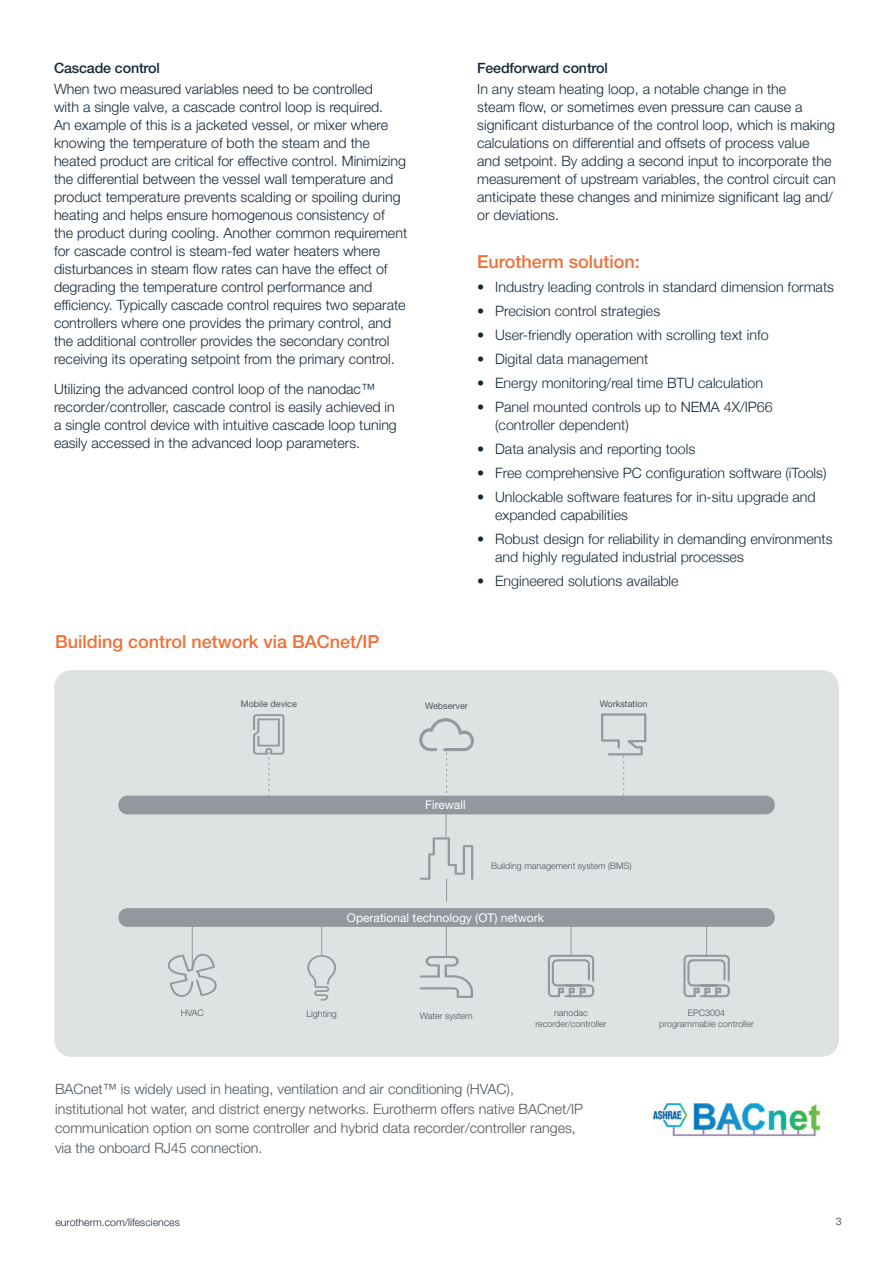
<style>
.page{position:relative;width:893px;height:1263px;background:#fff}
.page>*{position:absolute;margin:0;border:0;box-sizing:border-box;transform-origin:0 0}
.Orange_Subheads_12_1{font:500 18px "Helvetica Neue LT Std";color:#f26e34}
.Body_9_5_12__8{font:300 14.25px/18px "Helvetica Neue LT Std";color:#172938}
.t1{font:300 14.25px/18px "Helvetica Neue";color:#172938}
.t2{font:300 14.25px/19.5px "Helvetica Neue LT Std";color:#4d545a}
.Tertiary_Head_9_5_12{font:500 14.25px "Helvetica Neue LT Std";letter-spacing:-.01em;color:#172938}
.t3{font:12px "Helvetica Neue LT Std";color:#fff}
.t4{font:300 10.5px "Helvetica Neue LT Std";color:#172938}
.t5{font:300 9px "Helvetica Neue LT Std";color:#4d545a}
.t6{font:9px "Helvetica Neue LT Std";color:#4d545a}
</style>
<div class="page">
<div style="left:54px;top:670px;width:785px;height:387px;background:#dfe2e3;border-radius:17px"></div>
<svg style="left:307px;top:927px;width:29px;height:74px"></svg>
<hr style="left:446px;top:925px;width:1px;height:32px;background:#94979d">
<svg style="left:420px;top:956px;width:53px;height:42px"></svg>
<hr style="left:192px;top:925px;width:1px;height:43px;background:#94979d">
<svg style="left:168px;top:954px;width:49px;height:43px"></svg>
<hr style="left:571px;top:924px;width:1px;height:32px;background:#94979d">
<svg style="left:548px;top:954px;width:47px;height:44px"></svg>
<hr style="left:706px;top:924px;width:1px;height:32px;background:#94979d">
<svg style="left:683px;top:954px;width:47px;height:44px"></svg>
<img style="left:652px;top:1103px;width:169px;height:34px">
<svg style="left:253px;top:714px;width:31px;height:82px"></svg>
<svg style="left:419px;top:718px;width:55px;height:78px"></svg>
<svg style="left:600px;top:713px;width:47px;height:83px"></svg>
<svg style="left:420px;top:814px;width:53px;height:88px"></svg>
<div style="left:118px;top:796px;width:657px;height:18px;background:#94979d;border-radius:9px"></div>
<div style="left:118px;top:908px;width:657px;height:19px;background:#94979d;border-radius:9px"></div>
<p class="Tertiary_Head_9_5_12" style="left:54px;top:60px;width:107px">Cascade control</p>
<p class="Body_9_5_12__8" style="left:54px;top:80px;width:355px">When two measured variables need to be controlled<br>with a single valve, a cascade control loop is required.<br>An example of this is a jacketed vessel, or mixer where knowing the temperature of both the steam and the heated product are critical for effective control. Minimizing the differential between the vessel wall temperature and product temperature prevents scalding or spoiling during heating and helps ensure homogenous consistency of the product during cooling. Another common requirement for cascade control is steam-fed water heaters where disturbances in steam flow rates can have the effect of degrading the temperature control performance and efficiency. Typically cascade control requires two separate controllers where one provides the primary control, and the additional controller provides the secondary control receiving its operating setpoint from the primary control.</p>
<p class="Body_9_5_12__8" style="left:54px;top:380px;width:344px">Utilizing the advanced control loop of the nanodac™ recorder/controller, cascade control is easily achieved in a single control device with intuitive cascade loop tuning easily accessed in the advanced loop parameters.</p>
<p class="Orange_Subheads_12_1" style="left:55px;top:631px;width:326px">Building control network via BACnet/IP</p>
<p class="Tertiary_Head_9_5_12" style="left:477px;top:60px;width:132px">Feedforward control</p>
<p class="Body_9_5_12__8" style="left:477px;top:80px;width:360px">In any steam heating loop, a notable change in the<br>steam flow, or sometimes even pressure can cause a significant disturbance of the control loop, which is making calculations on differential and offsets of process value and setpoint. By adding a second input to incorporate the measurement of upstream variables, the control circuit can anticipate these changes and minimize significant lag and/ or deviations.</p>
<p class="Orange_Subheads_12_1" style="left:477px;top:251px;width:164px">Eurotherm solution:</p>
<p class="t1" style="left:477px;top:277px;width:358px">• Industry leading controls in standard dimension formats</p>
<p class="t1" style="left:477px;top:301px;width:184px">• Precision control strategies</p>
<p class="t1" style="left:477px;top:325px;width:293px">• User-friendly operation with scrolling text info</p>
<p class="t1" style="left:477px;top:349px;width:173px">• Digital data management</p>
<p class="t1" style="left:477px;top:373px;width:287px">• Energy monitoring/real time BTU calculation</p>
<p class="t1" style="left:495px;top:397px;width:279px;text-indent:-18px">• Panel mounted controls up to NEMA 4X/IP66 (controller dependent)</p>
<p class="t1" style="left:477px;top:439px;width:220px">• Data analysis and reporting tools</p>
<p class="t1" style="left:477px;top:463px;width:351px">• Free comprehensive PC configuration software (iTools)</p>
<p class="t1" style="left:495px;top:487px;width:322px;text-indent:-18px">• Unlockable software features for in-situ upgrade and expanded capabilities</p>
<p class="t1" style="left:495px;top:529px;width:339px;text-indent:-18px">• Robust design for reliability in demanding environments and highly regulated industrial processes</p>
<p class="t1" style="left:477px;top:571px;width:203px">• Engineered solutions available</p>
<p class="t6" style="left:241px;top:698px;width:58px">Mobile device</p>
<p class="t6" style="left:425px;top:701px;width:44px">Webserver</p>
<p class="t6" style="left:600px;top:698px;width:49px">Workstation</p>
<p class="t3" style="left:425px;top:798px;width:42px">Firewall</p>
<p class="t5" style="left:491px;top:860px;width:142px">Building management system (BMS)</p>
<p class="t3" style="left:347px;top:910px;width:198px">Operational technology (OT) network</p>
<p class="t5" style="left:181px;top:1008px;width:25px">HVAC</p>
<p class="t5" style="left:306px;top:1008px;width:32px">Lighting</p>
<p class="t5" style="left:420px;top:1010px;width:54px">Water system</p>
<p class="t5" style="left:554px;top:1007px;width:35px">nanodac</p>
<p class="t5" style="left:535px;top:1018px;width:73px">recorder/controller</p>
<p class="t2" style="left:55px;top:1079px;width:530px">BACnet™ is widely used in heating, ventilation and air conditioning (HVAC), institutional hot water, and district energy networks. Eurotherm offers native BACnet/IP communication option on some controller and hybrid data recorder/controller ranges, via the onboard RJ45 connection.</p>
<p class="t5" style="left:688px;top:1007px;width:39px">EPC3004</p>
<p class="t5" style="left:659px;top:1018px;width:96px">programmable controller</p>
<p class="t4" style="left:55px;top:1216px;width:126px">eurotherm.com/lifesciences</p>
<p class="t4" style="left:836px;top:1214px;width:7px">3</p>
</div>
